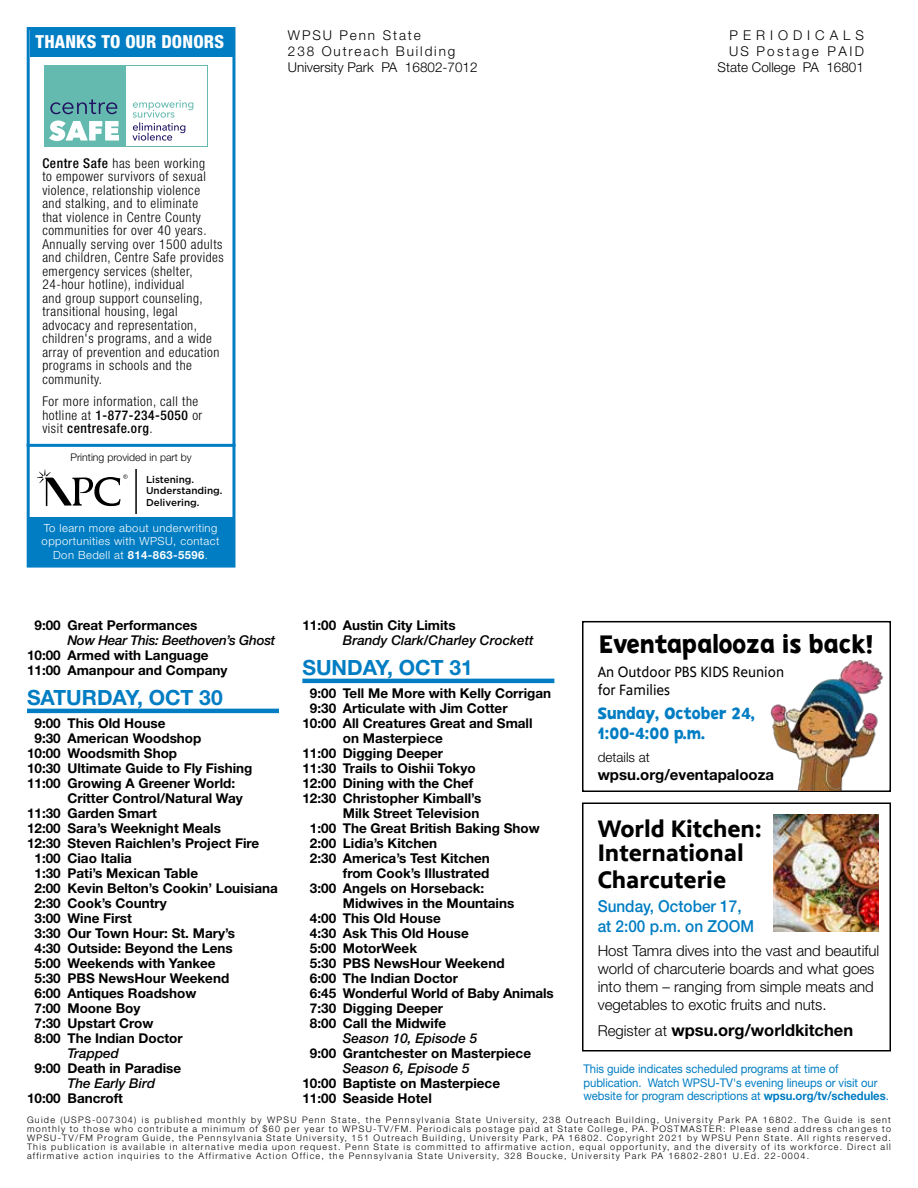
<style>
.page{position:relative;width:918px;height:1188px;background:#fff}
.page>*{position:absolute;margin:0;border:0;box-sizing:border-box;transform-origin:0 0}
.t1{font:25.5px "PBSKIDS Headline";color:#000}
.t2{font:700 24px/24px "PBS Sans";color:#000}
.t3{font:700 21px "Helvetica Neue LT Std";color:#007dc3}
.t4{font:800 condensed 18px "Helvetica Neue LT Std";letter-spacing:.01em;color:#fff}
.t5{font:500 16.5px/19.8px "Helvetica Neue LT Std";color:#007dc3;scale:.93 1}
.t6{font:700 16.5px "Helvetica Neue LT Std";color:#000}
.t7{font:16.5px/19.8px "PBSKIDS Headline";color:#007dc3}
.t8{font:300 15px/18px "Helvetica Neue LT Std";color:#000}
.t9{font:15px/18px "PBS Sans";color:#000;scale:.93 1}
.t10{font:700 15px "Helvetica Neue LT Std";color:#000}
.t11{font:700 13.5px/15px "Helvetica Neue LT Std";color:#000}
.t12{font:300 condensed 13.5px/13.5px "Helvetica Neue LT Std";letter-spacing:.04em;color:#000}
.t13{font:italic 500 13.5px "Helvetica Neue LT Std";color:#000}
.t14{font:300 13.5px/16.2px "Helvetica Neue LT Std";letter-spacing:.14em;color:#000}
.t15{font:300 13.5px/16.2px "Helvetica Neue LT Std";letter-spacing:.18em;color:#000;text-align:right}
.t16{font:italic 500 13.5px "Helvetica Neue LT Std";letter-spacing:-.02em;color:#000}
.t17{font:300 13.5px "Helvetica Neue LT Std";color:#000}
.t18{font:12px/13.5px "Helvetica Neue LT Std";letter-spacing:-.005em;color:#007dc3;scale:.94 1}
.t19{font:300 11.25px/13.5px "Helvetica Neue LT Std";letter-spacing:.04em;color:#fff;text-align:center}
.t20{font:300 10.5px "Helvetica Neue LT Std";color:#000}
.t21{font:500 9.9px/11.9px "Gotham";color:#000}
.t22{font:300 9px/9px "Helvetica Neue LT Std";letter-spacing:.14em;color:#000;text-align:justify}
.s1{font-weight:500}
.s2{font-weight:700}
.s3{font-weight:300;font-size:15px}
</style>
<div class="page">
<div style="left:28px;top:517px;width:204px;height:50px;background:#007dc3"></div>
<div style="left:30px;top:30px;width:202px;height:27px;background:#007dc3"></div>
<div style="left:27px;top:27px;width:208px;height:541px;border:3px solid #007dc3"></div>
<svg style="left:37px;top:469px;width:91px;height:37px"></svg>
<hr style="left:136px;top:469px;width:1px;height:44px;background:#000">
<hr style="left:27px;top:444px;width:208px;height:3px;background:#007dc3">
<hr style="left:27px;top:709px;width:252px;height:4px;background:#007dc3">
<hr style="left:302px;top:679px;width:252px;height:4px;background:#007dc3">
<div style="left:582px;top:621px;width:309px;height:171px;border:2px solid #000"></div>
<div style="left:582px;top:802px;width:309px;height:250px;border:2px solid #000"></div>
<img style="left:770px;top:660px;width:113px;height:130px">
<img style="left:773px;top:814px;width:105px;height:118px">
<div style="left:44px;top:65px;width:82px;height:82px;background:#65baaf"></div>
<svg style="left:49px;top:120px;width:70px;height:21px"></svg>
<svg style="left:50px;top:99px;width:67px;height:15px"></svg>
<svg style="left:132px;top:100px;width:61px;height:41px"></svg>
<h3 class="t4" style="left:36px;top:31px;width:190px">THANKS TO OUR DONORS</h3>
<p class="t14" style="left:288px;top:26px;width:191px">WPSU Penn State<br>238 Outreach Building<br>University Park PA 16802-7012</p>
<p class="t15" style="left:718px;top:26px;width:148px">PERIODICALS<br>US Postage PAID<br>State College PA 16801</p>
<p class="t12" style="left:42px;top:156px;width:183px"><span class="s1">Centre Safe</span> has been working<br>to empower survivors of sexual violence, relationship violence<br>and stalking, and to eliminate<br>that violence in Centre County communities for over 40 years.<br>Annually serving over 1500 adults and children, Centre Safe provides emergency services (shelter,<br>24-hour hotline), individual<br>and group support counseling, transitional housing, legal advocacy and representation, children's programs, and a wide array of prevention and education programs in schools and the community.</p>
<p class="t12" style="left:42px;top:394px;width:162px">For more information, call the hotline at <span class="s1">1-877-234-5050</span> or visit <span class="s1">centresafe.org</span>.</p>
<p class="t20" style="left:70px;top:451px;width:123px">Printing provided in part by</p>
<p class="t21" style="left:146px;top:473px;width:78px">Listening.<br>Understanding.<br>Delivering.</p>
<p class="t19" style="left:42px;top:521px;width:179px">To learn more about underwriting opportunities with WPSU, contact<br>Don Bedell at <span class="s2">814-863-5596</span>.</p>
<p class="t11" style="left:35px;top:617px;width:164px">9:00 Great Performances</p>
<p class="t16" style="left:68px;top:632px;width:209px">Now Hear This: Beethoven’s Ghost</p>
<p class="t11" style="left:27px;top:647px;width:202px">10:00 Armed with Language<br>11:00 Amanpour and Company</p>
<h3 class="t3" style="left:27px;top:684px;width:197px">SATURDAY, OCT 30</h3>
<p class="t11" style="left:35px;top:715px;width:132px">9:00 This Old House</p>
<p class="t11" style="left:35px;top:730px;width:168px">9:30 American Woodshop</p>
<p class="t11" style="left:27px;top:745px;width:152px">10:00 Woodsmith Shop</p>
<p class="t11" style="left:27px;top:760px;width:227px">10:30 Ultimate Guide to Fly Fishing</p>
<p class="t11" style="left:27px;top:775px;width:210px">11:00 Growing A Greener World:</p>
<p class="t11" style="left:68px;top:790px;width:177px">Critter Control/Natural Way</p>
<p class="t11" style="left:27px;top:805px;width:132px">11:30 Garden Smart</p>
<p class="t11" style="left:27px;top:820px;width:195px">12:00 Sara’s Weeknight Meals</p>
<p class="t11" style="left:27px;top:835px;width:234px">12:30 Steven Raichlen’s Project Fire</p>
<p class="t11" style="left:35px;top:850px;width:99px">1:00 Ciao Italia</p>
<p class="t11" style="left:35px;top:865px;width:165px">1:30 Pati’s Mexican Table</p>
<p class="t11" style="left:35px;top:880px;width:245px">2:00 Kevin Belton’s Cookin’ Louisiana</p>
<p class="t11" style="left:35px;top:895px;width:134px">2:30 Cook’s Country</p>
<p class="t11" style="left:35px;top:910px;width:99px">3:00 Wine First</p>
<p class="t11" style="left:35px;top:925px;width:202px">3:30 Our Town Hour: St. Mary’s</p>
<p class="t11" style="left:35px;top:940px;width:200px">4:30 Outside: Beyond the Lens</p>
<p class="t11" style="left:35px;top:955px;width:183px">5:00 Weekends with Yankee</p>
<p class="t11" style="left:35px;top:970px;width:196px">5:30 PBS NewsHour Weekend</p>
<p class="t11" style="left:35px;top:985px;width:163px">6:00 Antiques Roadshow</p>
<p class="t11" style="left:35px;top:1000px;width:108px">7:00 Moone Boy</p>
<p class="t11" style="left:35px;top:1015px;width:121px">7:30 Upstart Crow</p>
<p class="t11" style="left:35px;top:1030px;width:150px">8:00 The Indian Doctor</p>
<p class="t13" style="left:68px;top:1045px;width:53px">Trapped</p>
<p class="t11" style="left:35px;top:1060px;width:148px">9:00 Death in Paradise</p>
<p class="t13" style="left:68px;top:1075px;width:89px">The Early Bird</p>
<p class="t11" style="left:27px;top:1090px;width:98px">10:00 Bancroft</p>
<p class="t11" style="left:302px;top:617px;width:155px">11:00 Austin City Limits</p>
<p class="t13" style="left:343px;top:632px;width:192px">Brandy Clark/Charley Crockett</p>
<h3 class="t3" style="left:302px;top:654px;width:172px">SUNDAY, OCT 31</h3>
<p class="t11" style="left:310px;top:685px;width:243px">9:00 Tell Me More with Kelly Corrigan</p>
<p class="t11" style="left:310px;top:700px;width:199px">9:30 Articulate with Jim Cotter</p>
<p class="t11" style="left:302px;top:715px;width:232px">10:00 All Creatures Great and Small</p>
<p class="t11" style="left:343px;top:730px;width:101px">on Masterpiece</p>
<p class="t11" style="left:302px;top:745px;width:142px">11:00 Digging Deeper</p>
<p class="t11" style="left:302px;top:760px;width:175px">11:30 Trails to Oishii Tokyo</p>
<p class="t11" style="left:302px;top:775px;width:172px">12:00 Dining with the Chef</p>
<p class="t11" style="left:302px;top:790px;width:180px">12:30 Christopher Kimball’s</p>
<p class="t11" style="left:343px;top:805px;width:138px">Milk Street Television</p>
<p class="t11" style="left:310px;top:820px;width:231px">1:00 The Great British Baking Show</p>
<p class="t11" style="left:310px;top:835px;width:129px">2:00 Lidia’s Kitchen</p>
<p class="t11" style="left:310px;top:850px;width:181px">2:30 America’s Test Kitchen</p>
<p class="t11" style="left:343px;top:865px;width:148px">from Cook’s Illustrated</p>
<p class="t11" style="left:310px;top:880px;width:176px">3:00 Angels on Horseback:</p>
<p class="t11" style="left:343px;top:895px;width:173px">Midwives in the Mountains</p>
<p class="t11" style="left:310px;top:910px;width:132px">4:00 This Old House</p>
<p class="t11" style="left:310px;top:925px;width:160px">4:30 Ask This Old House</p>
<p class="t11" style="left:310px;top:940px;width:109px">5:00 MotorWeek</p>
<p class="t11" style="left:310px;top:955px;width:196px">5:30 PBS NewsHour Weekend</p>
<p class="t11" style="left:310px;top:970px;width:150px">6:00 The Indian Doctor</p>
<p class="t11" style="left:310px;top:985px;width:245px">6:45 Wonderful World of Baby Animals</p>
<p class="t11" style="left:310px;top:1000px;width:135px">7:30 Digging Deeper</p>
<p class="t11" style="left:310px;top:1015px;width:138px">8:00 Call the Midwife</p>
<p class="t13" style="left:343px;top:1030px;width:136px">Season 10, Episode 5</p>
<p class="t11" style="left:310px;top:1045px;width:223px">9:00 Grantchester on Masterpiece</p>
<p class="t13" style="left:343px;top:1060px;width:128px">Season 6, Episode 5</p>
<p class="t11" style="left:302px;top:1075px;width:199px">10:00 Baptiste on Masterpiece<br>11:00 Seaside Hotel</p>
<h1 class="t1" style="left:599px;top:628px;width:276px">Eventapalooza is back!</h1>
<p class="t9" style="left:598px;top:663px;width:202px">An Outdoor PBS KIDS Reunion for Families</p>
<p class="t7" style="left:598px;top:703px;width:159px">Sunday, October 24,<br>1:00-4:00 p.m.</p>
<p class="t17" style="left:598px;top:749px;width:54px">details at</p>
<p class="t10" style="left:598px;top:765px;width:178px">wpsu.org/eventapalooza</p>
<h2 class="t2" style="left:598px;top:817px;width:165px">World Kitchen:<br>International</h2>
<h2 class="t2" style="left:598px;top:868px;width:130px">Charcuterie</h2>
<p class="t5" style="left:598px;top:896px;width:170px">Sunday, October 17, at 2:00 p.m. on ZOOM</p>
<p class="t8" style="left:598px;top:941px;width:283px">Host Tamra dives into the vast and beautiful world of charcuterie boards and what goes into them – ranging from simple meats and vegetables to exotic fruits and nuts.</p>
<p class="t6" style="left:598px;top:1020px;width:257px"><span class="s3">Register at</span> wpsu.org/worldkitchen</p>
<p class="t18" style="left:584px;top:1062px;width:326px">This guide indicates scheduled programs at time of publication. Watch WPSU-TV's evening lineups or visit our website for program descriptions at <span class="s2">wpsu.org/tv/schedules</span>.</p>
<p class="t22" style="left:27px;top:1115px;width:866px">Guide (USPS-007304) is published monthly by WPSU Penn State, the Pennsylvania State University, 238 Outreach Building, University Park PA 16802. The Guide is sent monthly to those who contribute a minimum of $60 per year to WPSU-TV/FM. Periodicals postage paid at State College, PA. POSTMASTER: Please send address changes to WPSU-TV/FM Program Guide, the Pennsylvania State University, 151 Outreach Building, University Park, PA 16802. Copyright 2021 by WPSU Penn State. All rights reserved.<br>This publication is available in alternative media upon request. Penn State is committed to affirmative action, equal opportunity, and the diversity of its workforce. Direct all affirmative action inquiries to the Affirmative Action Office, the Pennsylvania State University, 328 Boucke, University Park PA 16802-2801 U.Ed. 22-0004.</p>
</div>
